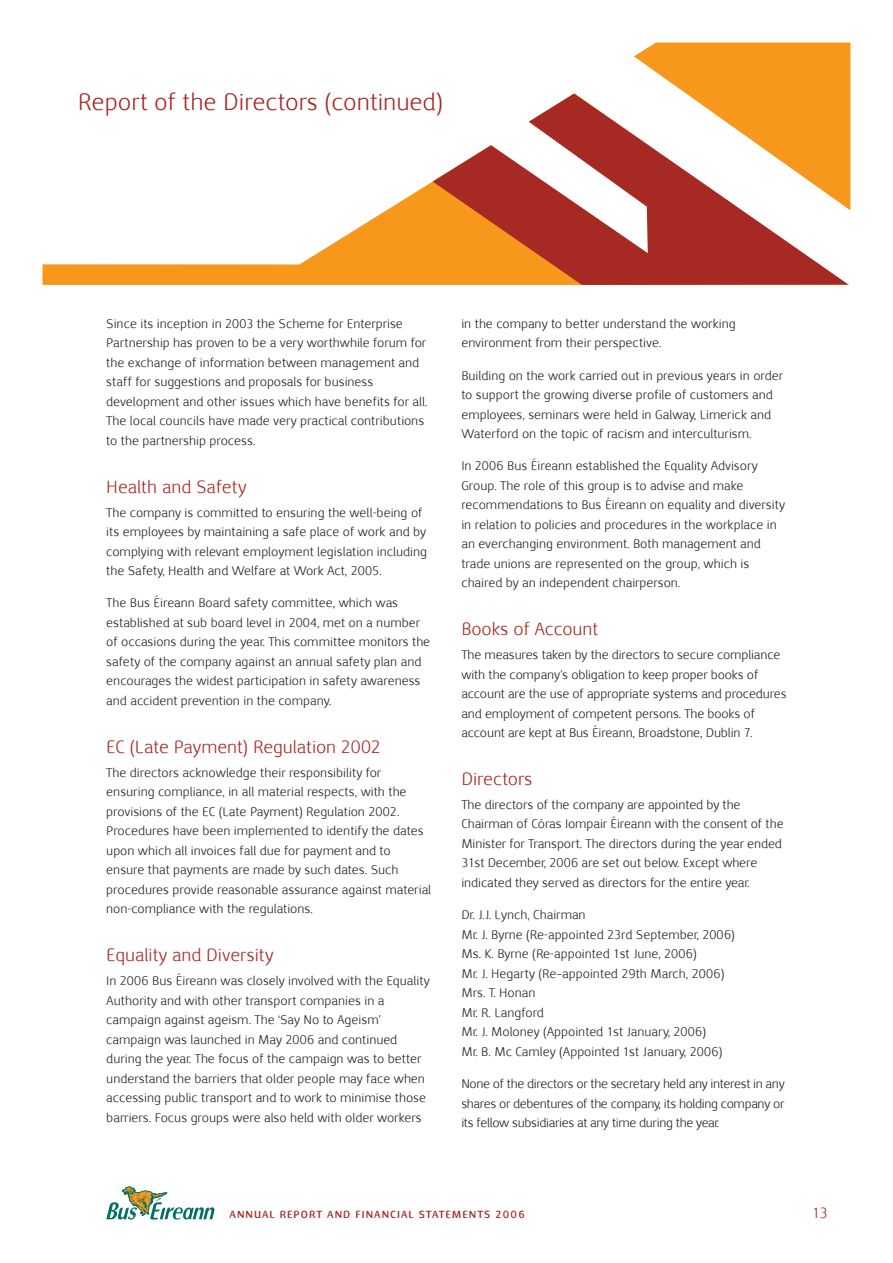
<style>
.page{position:relative;width:893px;height:1263px;background:#fff}
.page>*{position:absolute;margin:0;border:0;box-sizing:border-box;transform-origin:0 0}
.t1{font:24px "Nexus Sans";color:#a62924}
.t2{font:18px "Nexus Sans";color:#a62924}
.t3{font:15px "Nexus Sans";color:#a62924}
.t4{font:12.75px/19.5px "Nexus Sans";color:#231f20}
.t5{font:700 10.5px "Nexus Sans";letter-spacing:.1em;color:#a62924}
</style>
<div class="page">
<svg style="left:43px;top:43px;width:807px;height:242px"></svg>
<svg style="left:433px;top:94px;width:139px;height:191px;background:#ef9126"></svg>
<svg style="left:572px;top:53px;width:279px;height:232px"></svg>
<svg style="left:435px;top:75px;width:213px;height:178px"></svg>
<svg style="left:106px;top:1186px;width:109px;height:34px"></svg>
<h1 class="t1" style="left:78px;top:88px;width:367px">Report of the Directors (continued)</h1>
<p class="t4" style="left:106px;top:314px;width:323px">Since its inception in 2003 the Scheme for Enterprise Partnership has proven to be a very worthwhile forum for the exchange of information between management and staff for suggestions and proposals for business development and other issues which have benefits for all.<br>The local councils have made very practical contributions to the partnership process.</p>
<h2 class="t2" style="left:106px;top:476px;width:142px">Health and Safety</h2>
<p class="t4" style="left:106px;top:503px;width:322px">The company is committed to ensuring the well-being of its employees by maintaining a safe place of work and by complying with relevant employment legislation including the Safety, Health and Welfare at Work Act, 2005.</p>
<p class="t4" style="left:106px;top:593px;width:325px">The Bus Éireann Board safety committee, which was established at sub board level in 2004, met on a number of occasions during the year. This committee monitors the safety of the company against an annual safety plan and encourages the widest participation in safety awareness and accident prevention in the company.</p>
<h2 class="t2" style="left:106px;top:736px;width:276px">EC (Late Payment) Regulation 2002</h2>
<p class="t4" style="left:106px;top:763px;width:326px">The directors acknowledge their responsibility for ensuring compliance, in all material respects, with the provisions of the EC (Late Payment) Regulation 2002.<br>Procedures have been implemented to identify the dates upon which all invoices fall due for payment and to ensure that payments are made by such dates. Such procedures provide reasonable assurance against material non-compliance with the regulations.</p>
<h2 class="t2" style="left:106px;top:944px;width:169px">Equality and Diversity</h2>
<p class="t4" style="left:106px;top:971px;width:325px">In 2006 Bus Éireann was closely involved with the Equality Authority and with other transport companies in a campaign against ageism. The ‘Say No to Ageism’ campaign was launched in May 2006 and continued during the year. The focus of the campaign was to better understand the barriers that older people may face when accessing public transport and to work to minimise those barriers. Focus groups were also held with older workers</p>
<p class="t4" style="left:461px;top:314px;width:276px">in the company to better understand the working environment from their perspective.</p>
<p class="t4" style="left:461px;top:365px;width:323px">Building on the work carried out in previous years in order to support the growing diverse profile of customers and employees, seminars were held in Galway, Limerick and Waterford on the topic of racism and interculturism.</p>
<p class="t4" style="left:461px;top:456px;width:325px">In 2006 Bus Éireann established the Equality Advisory Group. The role of this group is to advise and make recommendations to Bus Éireann on equality and diversity in relation to policies and procedures in the workplace in an everchanging environment. Both management and trade unions are represented on the group, which is chaired by an independent chairperson.</p>
<h2 class="t2" style="left:461px;top:618px;width:138px">Books of Account</h2>
<p class="t4" style="left:461px;top:645px;width:327px">The measures taken by the directors to secure compliance with the company’s obligation to keep proper books of account are the use of appropriate systems and procedures and employment of competent persons. The books of account are kept at Bus Éireann, Broadstone, Dublin 7.</p>
<h2 class="t2" style="left:461px;top:768px;width:73px">Directors</h2>
<p class="t4" style="left:461px;top:795px;width:324px">The directors of the company are appointed by the Chairman of Córas Iompair Éireann with the consent of the Minister for Transport. The directors during the year ended 31st December, 2006 are set out below. Except where indicated they served as directors for the entire year.</p>
<p class="t4" style="left:461px;top:905px;width:275px">Dr. J.J. Lynch, Chairman<br>Mr. J. Byrne (Re-appointed 23rd September, 2006)<br>Ms. K. Byrne (Re-appointed 1st June, 2006)<br>Mr. J. Hegarty (Re–appointed 29th March, 2006)<br>Mrs. T. Honan<br>Mr. R. Langford<br>Mr. J. Moloney (Appointed 1st January, 2006)<br>Mr. B. Mc Camley (Appointed 1st January, 2006)</p>
<p class="t4" style="left:461px;top:1074px;width:325px;text-align:justify">None of the directors or the secretary held any interest in any shares or debentures of the company, its holding company or its fellow subsidiaries at any time during the year.</p>
<p class="t5" style="left:230px;top:1208px;width:297px">ANNUAL REPORT AND FINANCIAL STATEMENTS 2006</p>
<p class="t3" style="left:812px;top:1204px;width:17px">13</p>
</div>
